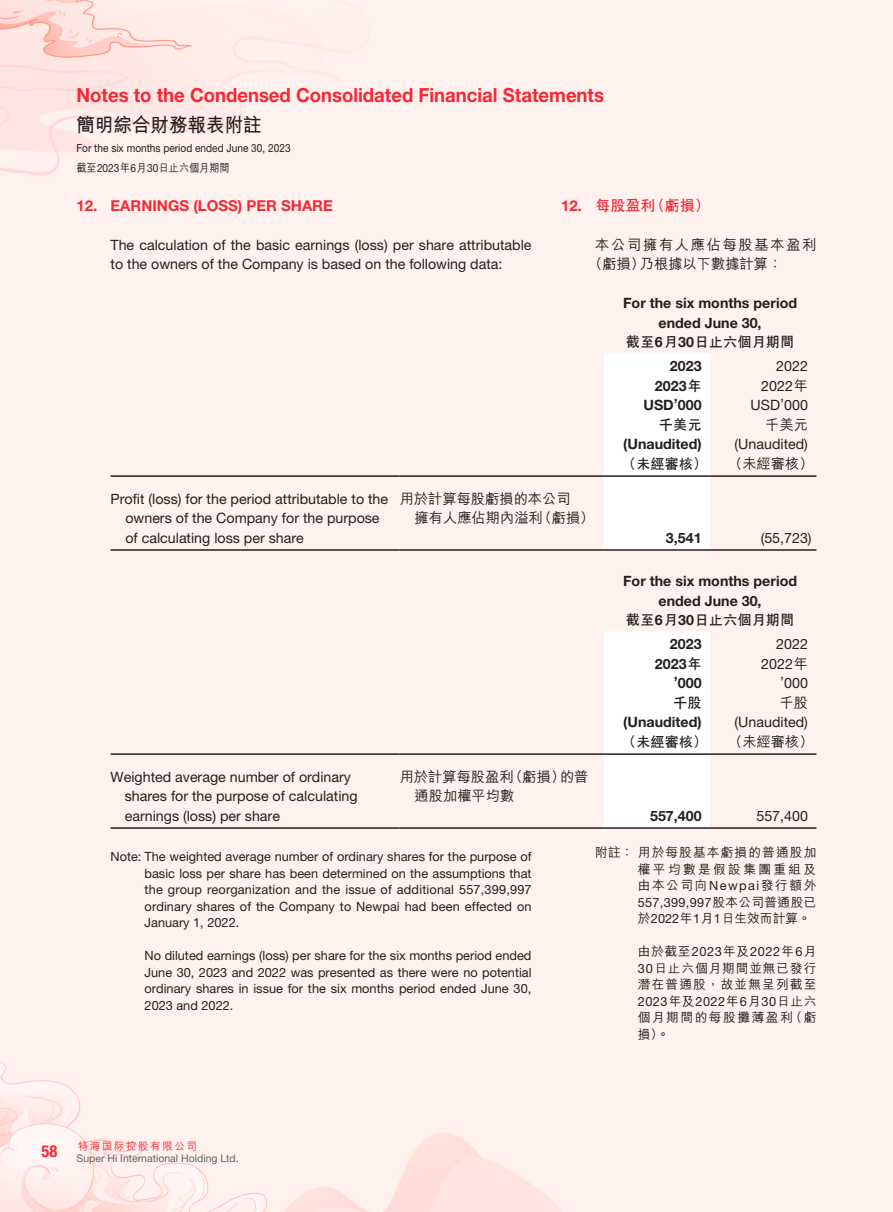
<style>
.page{position:relative;width:893px;height:1212px;background:#fff}
.page>*{position:absolute;margin:0;border:0;box-sizing:border-box;transform-origin:0 0}
.t1{font:700 19.5px "Helvetica Neue LT Std";color:#f92634;scale:.95 1}
.t2{font:700 19.5px "M Hei HK";color:#231f20;scale:.95 1}
.t3{font:700 condensed 16.5px "Helvetica Neue LT Std";color:#f92634}
.t4{font:700 15px "Helvetica Neue LT Std";color:#f92634}
.t5{font:700 15px "C Hei 2 HK";color:#f92634}
.t6{font:14.25px/19.5px "Helvetica Neue LT Std";color:#231f20}
.t7{font:700 14.25px/19.5px "Helvetica Neue LT Std";color:#231f20;text-align:center}
.t8{font:500 14.25px/19.5px "M Hei HK";color:#231f20}
.t9{font:700 14.25px "C Hei 2 HK";color:#231f20}
.t10{font:500 14.25px/19.5px "M Hei HK";letter-spacing:.115em;color:#231f20}
.t11{font:12.75px/16.5px "Helvetica Neue LT Std";letter-spacing:.01em;color:#231f20;text-align:justify}
.t12{font:500 12.75px/16.5px "M Hei HK";letter-spacing:.085em;color:#231f20;text-align:justify}
.t13{font:500 12.75px/16.5px "M Hei HK";letter-spacing:.065em;color:#231f20}
.t14{font:12.75px "Helvetica Neue LT Std";letter-spacing:.035em;color:#231f20}
.t15{font:12.75px "Helvetica Neue LT Std";letter-spacing:.05em;color:#231f20}
.t16{font:500 12.75px/16.5px "M Hei HK";letter-spacing:.115em;color:#231f20}
.t17{font:11.25px "Helvetica Neue LT Std";color:#231f20;scale:.9 1}
.t18{font:500 11.25px "M Hei HK";color:#231f20;scale:.9 1}
.t19{font:10.5px "Helvetica Neue LT Std";color:#636366}
.t20{font:500 10.5px "M Hei HKS";letter-spacing:.15em;color:#f92634}
.s1{font-family:"Helvetica Neue LT Std";font-weight:400}
.s2{font-family:"Helvetica Neue LT Std"}
.s3{font-family:"C Hei 2 HK"}
.s4{font-family:"M Hei HK";font-weight:500}
</style>
<div class="page">
<hr style="left:111px;top:475px;width:289px;height:2px;background:#231f20">
<hr style="left:400px;top:475px;width:204px;height:2px;background:#231f20">
<hr style="left:604px;top:475px;width:106px;height:2px;background:#231f20">
<hr style="left:710px;top:475px;width:106px;height:2px;background:#231f20">
<hr style="left:111px;top:549px;width:289px;height:2px;background:#231f20">
<hr style="left:400px;top:549px;width:204px;height:2px;background:#231f20">
<hr style="left:604px;top:549px;width:106px;height:2px;background:#231f20">
<hr style="left:710px;top:549px;width:106px;height:2px;background:#231f20">
<hr style="left:111px;top:753px;width:289px;height:2px;background:#231f20">
<hr style="left:400px;top:753px;width:204px;height:2px;background:#231f20">
<hr style="left:604px;top:753px;width:106px;height:2px;background:#231f20">
<hr style="left:710px;top:753px;width:106px;height:2px;background:#231f20">
<hr style="left:111px;top:827px;width:289px;height:2px;background:#231f20">
<hr style="left:400px;top:827px;width:204px;height:2px;background:#231f20">
<hr style="left:604px;top:827px;width:106px;height:2px;background:#231f20">
<hr style="left:710px;top:827px;width:106px;height:2px;background:#231f20">
<h1 class="t1" style="left:76px;top:83px;width:557px">Notes to the Condensed Consolidated Financial Statements</h1>
<h1 class="t2" style="left:76px;top:111px;width:197px">簡明綜合財務報表附註</h1>
<p class="t17" style="left:76px;top:141px;width:240px">For the six months period ended June 30, 2023</p>
<p class="t18" style="left:76px;top:159px;width:172px">截至<span class="s1">2023</span>年<span class="s1">6</span>月<span class="s1">30</span>日止六個月期間</p>
<p class="t5" style="left:561px;top:194px;width:150px"><span class="s2">12.</span> 每股盈利（虧損）</p>
<p class="t10" style="left:588px;top:233px;width:230px;text-indent:7px">本公司擁有人應佔每股基本盈利（虧損）乃根據以下數據計算：</p>
<p class="t4" style="left:77px;top:196px;width:258px">12. EARNINGS (LOSS) PER SHARE</p>
<p class="t6" style="left:111px;top:235px;width:422px">The calculation of the basic earnings (loss) per share attributable to the owners of the Company is based on the following data:</p>
<p class="t6" style="left:125px;top:488px;width:264px;text-indent:-15px">Profit (loss) for the period attributable to the owners of the Company for the purpose of calculating loss per share</p>
<p class="t8" style="left:415px;top:487px;width:181px;text-indent:-15px">用於計算每股虧損的本公司<br>擁有人應佔期內溢利（虧損）</p>
<p class="t6" style="left:125px;top:766px;width:234px;text-indent:-14px">Weighted average number of ordinary shares for the purpose of calculating earnings (loss) per share</p>
<p class="t8" style="left:415px;top:765px;width:175px;text-indent:-15px">用於計算每股盈利（虧損）的普通股加權平均數</p>
<p class="t7" style="left:623px;top:293px;width:175px">For the six months period ended June 30,</p>
<p class="t9" style="left:626px;top:331px;width:170px">截至<span class="s2">6</span>月<span class="s2">30</span>日止六個月期間</p>
<p class="t7" style="left:670px;top:356px;width:33px">2023</p>
<p class="t6" style="left:776px;top:356px;width:33px">2022</p>
<p class="t7" style="left:655px;top:375px;width:48px">2023<span class="s3">年</span></p>
<p class="t6" style="left:761px;top:376px;width:48px">2022<span class="s4">年</span></p>
<p class="t7" style="left:643px;top:395px;width:60px">USD’000</p>
<p class="t6" style="left:751px;top:395px;width:59px">USD’000</p>
<p class="t9" style="left:659px;top:414px;width:44px">千美元</p>
<p class="t8" style="left:765px;top:413px;width:44px">千美元</p>
<p class="t7" style="left:623px;top:434px;width:80px">(Unaudited)</p>
<p class="t6" style="left:735px;top:434px;width:75px">(Unaudited)</p>
<p class="t9" style="left:622px;top:453px;width:87px">（未經審核）</p>
<p class="t8" style="left:728px;top:452px;width:87px">（未經審核）</p>
<p class="t7" style="left:666px;top:527px;width:37px">3,541</p>
<p class="t6" style="left:761px;top:527px;width:52px">(55,723)</p>
<p class="t7" style="left:623px;top:571px;width:175px">For the six months period ended June 30,</p>
<p class="t9" style="left:626px;top:609px;width:170px">截至<span class="s2">6</span>月<span class="s2">30</span>日止六個月期間</p>
<p class="t7" style="left:670px;top:634px;width:33px">2023</p>
<p class="t6" style="left:776px;top:634px;width:33px">2022</p>
<p class="t7" style="left:655px;top:653px;width:48px">2023<span class="s3">年</span></p>
<p class="t6" style="left:761px;top:654px;width:48px">2022<span class="s4">年</span></p>
<p class="t7" style="left:674px;top:673px;width:29px">’000</p>
<p class="t6" style="left:780px;top:673px;width:29px">’000</p>
<p class="t9" style="left:673px;top:692px;width:30px">千股</p>
<p class="t8" style="left:779px;top:691px;width:30px">千股</p>
<p class="t7" style="left:623px;top:712px;width:80px">(Unaudited)</p>
<p class="t6" style="left:735px;top:712px;width:75px">(Unaudited)</p>
<p class="t9" style="left:622px;top:731px;width:87px">（未經審核）</p>
<p class="t8" style="left:728px;top:730px;width:87px">（未經審核）</p>
<p class="t7" style="left:650px;top:805px;width:53px">557,400</p>
<p class="t6" style="left:756px;top:805px;width:53px">557,400</p>
<p class="t11" style="left:145px;top:848px;width:389px;text-indent:-34px">Note: The weighted average number of ordinary shares for the purpose of basic loss per share has been determined on the assumptions that the group reorganization and the issue of additional 557,399,997 ordinary shares of the Company to Newpai had been effected on January 1, 2022.</p>
<p class="t11" style="left:145px;top:947px;width:388px">No diluted earnings (loss) per share for the six months period ended June 30, 2023 and 2022 was presented as there were no potential ordinary shares in issue for the six months period ended June 30, 2023 and 2022.</p>
<p class="t12" style="left:638px;top:843px;width:180px;text-indent:-43px">附註：用於每股基本虧損的普通股加權平均數是假設集團重組及由本公司向<span class="s1">Newpai</span>發行額外</p>
<p class="t11" style="left:638px;top:894px;width:180px">557,399,997<span class="s4">股本公司普通股已</span></p>
<p class="t12" style="left:638px;top:909px;width:175px">於<span class="s1">2022</span>年<span class="s1">1</span>月<span class="s1">1</span>日生效而計算。</p>
<p class="t15" style="left:638px;top:944px;width:180px"><span class="s4">由於截至</span>2023<span class="s4">年及</span>2022<span class="s4">年</span>6<span class="s4">月</span></p>
<p class="t13" style="left:638px;top:959px;width:180px"><span class="s1">30</span>日止六個月期間並無已發行潛在普通股，故並無呈列截至</p>
<p class="t14" style="left:638px;top:993px;width:180px">2023<span class="s4">年及</span>2022<span class="s4">年</span>6<span class="s4">月</span>30<span class="s4">日止六</span></p>
<p class="t16" style="left:638px;top:1008px;width:180px">個月期間的每股攤薄盈利（虧損）。</p>
<p class="t3" style="left:42px;top:1141px;width:17px">58</p>
<p class="t20" style="left:78px;top:1138px;width:121px">特海國際控股有限公司</p>
<p class="t19" style="left:77px;top:1152px;width:164px">Super Hi International Holding Ltd.</p>
</div>
